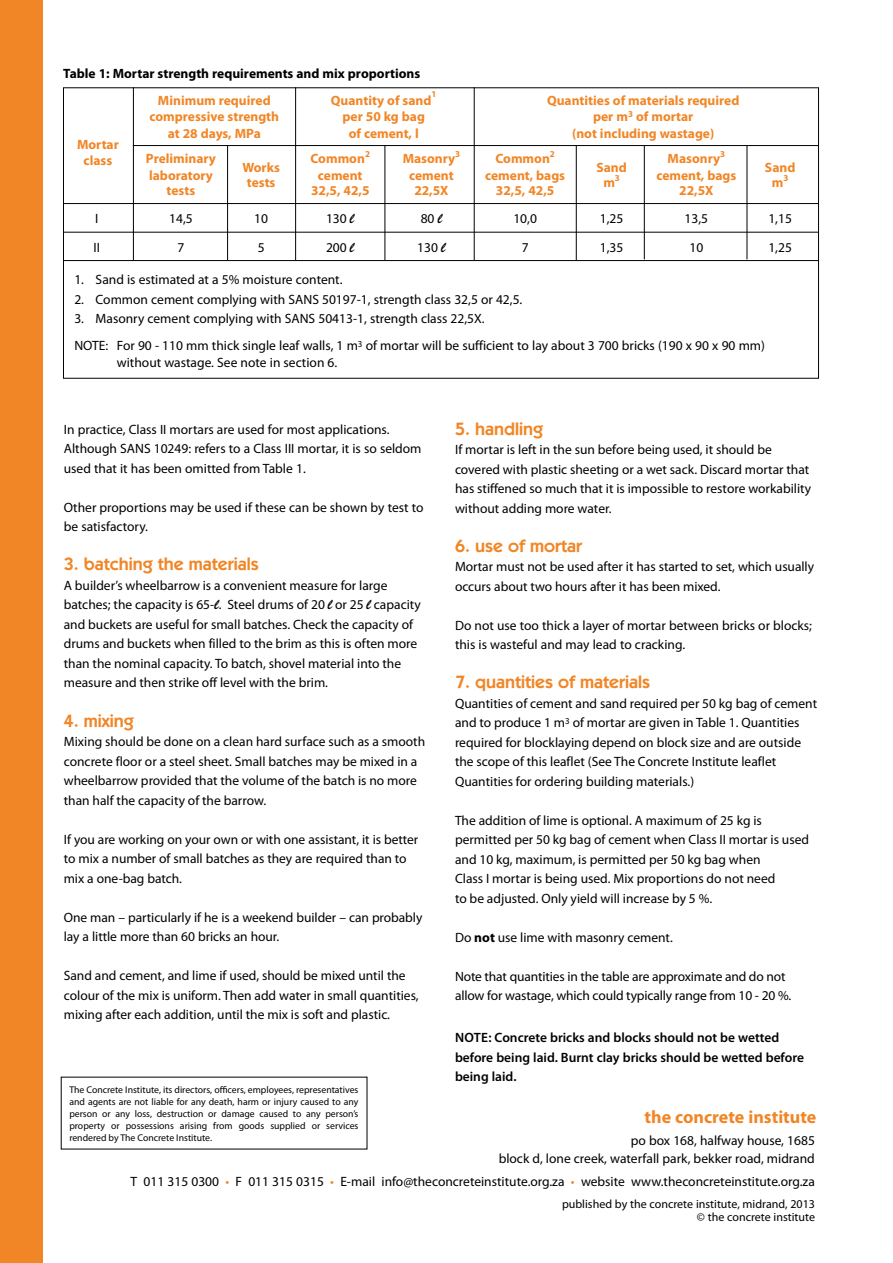
<style>
.page{position:relative;width:893px;height:1263px;background:#fff}
.page>*{position:absolute;margin:0;border:0;box-sizing:border-box;transform-origin:0 0}
.t1{font:600 18px "ITC Kabel Std";color:#f18626}
.t2{font:700 18px "Myriad Pro";color:#f18626}
.t3{font:13.5px/19.5px "Myriad Pro";color:#000}
.t4{font:700 13.5px/16.5px "Myriad Pro";color:#f18626;text-align:center}
.t5{font:600 13.5px/19.5px "Myriad Pro";color:#000}
.t6{font:700 13.5px "Myriad Pro";color:#000}
.t7{font:12px/13.5px "Myriad Pro";color:#000;text-align:right}
.t8{font:9.75px/12px "Myriad Pro";color:#000;text-align:justify}
.t9{font:700 9px "Myriad Pro";color:#f18626}
.s1{font-family:"Brush Script Std";font-size:15px}
.s2{font-weight:700}
.s3{color:#f18626}
</style>
<div class="page">
<div style="left:0;top:0;width:43px;height:1263px;background:#f18626"></div>
<hr style="left:133px;top:145px;width:685px;height:1px;background:#000">
<hr style="left:64px;top:203px;width:754px;height:1px;background:#000">
<hr style="left:64px;top:232px;width:754px;height:1px;background:#000">
<hr style="left:64px;top:260px;width:754px;height:1px;background:#000">
<hr style="left:133px;top:87px;width:1px;height:173px;background:#000">
<hr style="left:295px;top:87px;width:1px;height:173px;background:#000">
<hr style="left:385px;top:146px;width:1px;height:114px;background:#000">
<hr style="left:474px;top:87px;width:1px;height:173px;background:#000">
<hr style="left:576px;top:146px;width:1px;height:114px;background:#000">
<hr style="left:644px;top:146px;width:1px;height:113px;background:#000">
<hr style="left:747px;top:146px;width:1px;height:113px;background:#000">
<hr style="left:227px;top:146px;width:1px;height:114px;background:#000">
<p class="t6" style="left:63px;top:65px;width:359px">Table 1: Mortar strength requirements and mix proportions</p>
<p class="t4" style="left:158px;top:91px;width:114px">Minimum required</p>
<p class="t4" style="left:331px;top:91px;width:102px">Quantity of sand</p>
<p class="t9" style="left:432px;top:88px;width:6px">1</p>
<p class="t4" style="left:547px;top:91px;width:194px">Quantities of materials required</p>
<p class="t4" style="left:77px;top:135px;width:43px">Mortar class</p>
<p class="t4" style="left:149px;top:108px;width:131px">compressive strength</p>
<p class="t4" style="left:342px;top:108px;width:84px">per 50 kg bag</p>
<p class="t4" style="left:593px;top:108px;width:102px">per m<sup>3</sup> of mortar</p>
<p class="t4" style="left:168px;top:124px;width:95px">at 28 days, MPa</p>
<p class="t4" style="left:349px;top:124px;width:72px">of cement, l</p>
<p class="t4" style="left:572px;top:124px;width:144px">(not including wastage)</p>
<p class="t4" style="left:146px;top:150px;width:72px">Preliminary</p>
<p class="t4" style="left:310px;top:150px;width:61px">Common<sup>2</sup></p>
<p class="t4" style="left:403px;top:150px;width:59px">Masonry<sup>3</sup></p>
<p class="t4" style="left:495px;top:150px;width:61px">Common<sup>2</sup></p>
<p class="t4" style="left:668px;top:150px;width:59px">Masonry<sup>3</sup></p>
<p class="t4" style="left:242px;top:159px;width:39px">Works</p>
<p class="t4" style="left:596px;top:159px;width:32px">Sand</p>
<p class="t4" style="left:765px;top:159px;width:32px">Sand</p>
<p class="t4" style="left:149px;top:166px;width:65px">laboratory</p>
<p class="t4" style="left:318px;top:166px;width:46px">cement</p>
<p class="t4" style="left:409px;top:166px;width:46px">cement</p>
<p class="t4" style="left:485px;top:166px;width:81px">cement, bags</p>
<p class="t4" style="left:656px;top:166px;width:81px">cement, bags</p>
<p class="t4" style="left:247px;top:174px;width:30px">tests</p>
<p class="t4" style="left:603px;top:174px;width:18px">m<sup>3</sup></p>
<p class="t4" style="left:772px;top:174px;width:18px">m<sup>3</sup></p>
<p class="t4" style="left:167px;top:181px;width:30px">tests</p>
<p class="t4" style="left:311px;top:181px;width:60px">32,5, 42,5</p>
<p class="t4" style="left:414px;top:181px;width:36px">22,5X</p>
<p class="t4" style="left:496px;top:181px;width:60px">32,5, 42,5</p>
<p class="t4" style="left:679px;top:181px;width:36px">22,5X</p>
<p class="t3" style="left:95px;top:209px;width:5px">I</p>
<p class="t3" style="left:169px;top:209px;width:25px">14,5</p>
<p class="t3" style="left:254px;top:209px;width:15px">10</p>
<p class="t3" style="left:326px;top:209px;width:30px">130 <span class="s1">l</span></p>
<p class="t3" style="left:421px;top:209px;width:23px">80 <span class="s1">l</span></p>
<p class="t3" style="left:513px;top:209px;width:25px">10,0</p>
<p class="t3" style="left:600px;top:209px;width:25px">1,25</p>
<p class="t3" style="left:685px;top:209px;width:25px">13,5</p>
<p class="t3" style="left:768px;top:209px;width:25px">1,15</p>
<p class="t3" style="left:94px;top:237px;width:8px">II</p>
<p class="t3" style="left:177px;top:237px;width:8px">7</p>
<p class="t3" style="left:258px;top:237px;width:8px">5</p>
<p class="t3" style="left:326px;top:237px;width:30px">200 <span class="s1">l</span></p>
<p class="t3" style="left:417px;top:237px;width:30px">130 <span class="s1">l</span></p>
<p class="t3" style="left:522px;top:237px;width:8px">7</p>
<p class="t3" style="left:600px;top:237px;width:25px">1,35</p>
<p class="t3" style="left:689px;top:237px;width:15px">10</p>
<p class="t3" style="left:768px;top:237px;width:25px">1,25</p>
<p class="t3" style="left:74px;top:270px;width:270px">1. Sand is estimated at a 5% moisture content.</p>
<p class="t3" style="left:74px;top:289px;width:450px">2. Common cement complying with SANS 50197-1, strength class 32,5 or 42,5.</p>
<p class="t3" style="left:74px;top:305px;width:692px;line-height:27px">3. Masonry cement complying with SANS 50413-1, strength class 22,5X.<br>NOTE: For 90 - 110 mm thick single leaf walls, 1 m<sup>3</sup> of mortar will be sufficient to lay about 3 700 bricks (190 x 90 x 90 mm)</p>
<p class="t3" style="left:117px;top:352px;width:222px">without wastage. See note in section 6.</p>
<h1 class="t1" style="left:455px;top:418px;width:90px">5. handling</h1>
<p class="t3" style="left:455px;top:440px;width:358px">If mortar is left in the sun before being used, it should be covered with plastic sheeting or a wet sack. Discard mortar that has stiffened so much that it is impossible to restore workability without adding more water.</p>
<h1 class="t1" style="left:455px;top:535px;width:129px">6. use of mortar</h1>
<p class="t3" style="left:455px;top:557px;width:361px">Mortar must not be used after it has started to set, which usually occurs about two hours after it has been mixed.</p>
<p class="t3" style="left:455px;top:615px;width:358px">Do not use too thick a layer of mortar between bricks or blocks; this is wasteful and may lead to cracking.</p>
<h1 class="t1" style="left:455px;top:671px;width:196px">7. quantities of materials</h1>
<p class="t3" style="left:455px;top:693px;width:364px">Quantities of cement and sand required per 50 kg bag of cement and to produce 1 m<sup>3</sup> of mortar are given in Table 1. Quantities required for blocklaying depend on block size and are outside the scope of this leaflet (See The Concrete Institute leaflet Quantities for ordering building materials.)</p>
<p class="t3" style="left:455px;top:810px;width:356px">The addition of lime is optional. A maximum of 25 kg is permitted per 50 kg bag of cement when Class II mortar is used and 10 kg, maximum, is permitted per 50 kg bag when<br>Class I mortar is being used. Mix proportions do not need<br>to be adjusted. Only yield will increase by 5 %.</p>
<p class="t3" style="left:455px;top:927px;width:219px">Do <span class="s2">not</span> use lime with masonry cement.</p>
<p class="t3" style="left:455px;top:966px;width:338px">Note that quantities in the table are approximate and do not allow for wastage, which could typically range from 10 - 20 %.</p>
<p class="t5" style="left:455px;top:1027px;width:351px">Note: Concrete bricks and blocks should not be wetted before being laid. Burnt clay bricks should be wetted before being laid.</p>
<p class="t3" style="left:64px;top:419px;width:359px">In practice, Class II mortars are used for most applications.<br>Although SANS 10249: refers to a Class III mortar, it is so seldom used that it has been omitted from Table 1.</p>
<p class="t3" style="left:64px;top:497px;width:361px">Other proportions may be used if these can be shown by test to be satisfactory.</p>
<h1 class="t1" style="left:64px;top:554px;width:197px">3. batching the materials</h1>
<p class="t3" style="left:64px;top:575px;width:359px">A builder’s wheelbarrow is a convenient measure for large batches; the capacity is 65‑<span class="s1">l</span>. Steel drums of 20 <span class="s1">l</span> or 25 <span class="s1">l</span> capacity and buckets are useful for small batches. Check the capacity of drums and buckets when filled to the brim as this is often more than the nominal capacity. To batch, shovel material into the measure and then strike off level with the brim.</p>
<h1 class="t1" style="left:64px;top:710px;width:72px">4. mixing</h1>
<p class="t3" style="left:64px;top:731px;width:363px">Mixing should be done on a clean hard surface such as a smooth concrete floor or a steel sheet. Small batches may be mixed in a wheelbarrow provided that the volume of the batch is no more than half the capacity of the barrow.</p>
<p class="t3" style="left:64px;top:829px;width:356px">If you are working on your own or with one assistant, it is better to mix a number of small batches as they are required than to mix a one-bag batch.</p>
<p class="t3" style="left:64px;top:907px;width:360px">One man – particularly if he is a weekend builder – can probably lay a little more than 60 bricks an hour.</p>
<p class="t3" style="left:64px;top:965px;width:356px">Sand and cement, and lime if used, should be mixed until the colour of the mix is uniform. Then add water in small quantities, mixing after each addition, until the mix is soft and plastic.</p>
<p class="t8" style="left:69px;top:1083px;width:291px">The Concrete Institute, its directors, officers, employees, representatives and agents are not liable for any death, harm or injury caused to any person or any loss, destruction or damage caused to any person’s property or possessions arising from goods supplied or services rendered by The Concrete Institute.</p>
<h1 class="t2" style="left:645px;top:1105px;width:173px">the concrete institute</h1>
<p class="t3" style="left:499px;top:1131px;width:318px;line-height:18px;text-align:right">po box 168, halfway house, 1685<br>block d, lone creek, waterfall park, bekker road, midrand</p>
<p class="t3" style="left:131px;top:1171px;width:686px">T 011 315 0300 <span class="s3">•</span> F 011 315 0315 <span class="s3">•</span> E-mail info@theconcreteinstitute.org.za <span class="s3">•</span> website www.theconcreteinstitute.org.za</p>
<p class="t7" style="left:562px;top:1197px;width:255px">published by the concrete institute, midrand, 2013 © the concrete institute</p>
</div>
